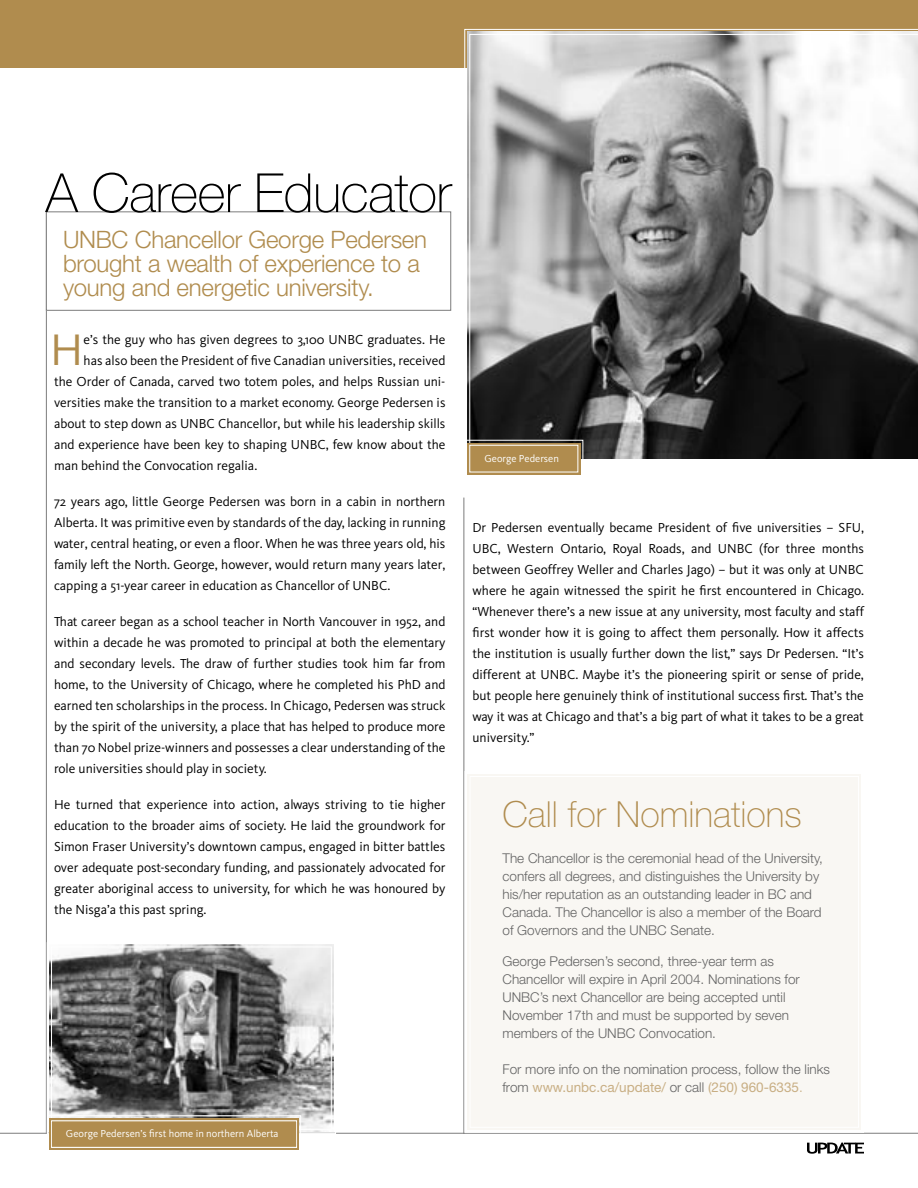
<style>
.page{position:relative;width:918px;height:1188px;background:#fff}
.page>*{position:absolute;margin:0;border:0;box-sizing:border-box;transform-origin:0 0}
.t1{font:100 54px "Helvetica Neue LT";letter-spacing:-.01em;color:#000}
.t2{font:45.75px "Kievit";color:#b08c4e}
.t3{font:100 36px "Helvetica Neue LT";color:#b08c4e}
.t4{font:300 24px/24px "Helvetica Neue LT";letter-spacing:-.01em;color:#b08c4e}
.t5{font:13.5px/21px "Kievit";color:#000;text-align:justify}
.t6{font:300 13.5px/18px "Helvetica Neue LT";color:#636363}
.t7{font:10.5px "Kievit";color:#fff}
.s1{font-weight:400;color:#c8ae83}
.s2{color:#c8ae83}
</style>
<div class="page">
<div style="left:0;top:0;width:918px;height:68px;background:#b08c4e"></div>
<hr style="left:464px;top:162px;width:1px;height:972px;background:#7c7c7c">
<hr style="left:46px;top:162px;width:1px;height:972px;background:#7c7c7c">
<hr style="left:0;top:1133px;width:918px;height:1px;background:#7c7c7c">
<svg style="left:807px;top:1142px;width:57px;height:12px"></svg>
<div style="left:21px;top:159px;width:53px;height:53px;background:#fff"></div>
<div style="left:464px;top:770px;width:401px;height:363px;background:#f9f7f3"></div>
<div style="left:470px;top:776px;width:389px;height:352px;border:1px solid #fff"></div>
<svg style="left:46px;top:942px;width:290px;height:192px;background:#7f7f7f"></svg>
<div style="left:51px;top:947px;width:281px;height:183px;border:1px solid #fff"></div>
<svg style="left:47px;top:1115px;width:254px;height:35px;background:#b4945d"></svg>
<div style="left:51px;top:1120px;width:246px;height:28px;border:1px solid #fff"></div>
<svg style="left:464px;top:28px;width:454px;height:115px"></svg>
<svg style="left:469px;top:34px;width:449px;height:425px;background:#929292"></svg>
<svg style="left:430px;top:143px;width:154px;height:355px"></svg>
<div style="left:469px;top:445px;width:109px;height:28px;border:1px solid #fff"></div>
<h1 class="t1" style="left:46px;top:162px;width:407px">A Career Educator</h1>
<h3 class="t4" style="left:63px;top:227px;width:366px">UNBC Chancellor George Pedersen brought a wealth of experience to a young and energetic university.</h3>
<h2 class="t2" style="left:50px;top:324px;width:35px">H</h2>
<p class="t5" style="left:84px;top:329px;width:363px">e’s the guy who has given degrees to 3,100 UNBC graduates. He</p>
<p class="t5" style="left:84px;top:350px;width:363px">has also been the President of five Canadian universities, received</p>
<p class="t5" style="left:54px;top:371px;width:393px">the Order of Canada, carved two totem poles, and helps Russian uni-</p>
<p class="t5" style="left:54px;top:392px;width:393px">versities make the transition to a market economy. George Pedersen is</p>
<p class="t5" style="left:54px;top:413px;width:393px">about to step down as UNBC Chancellor, but while his leadership skills</p>
<p class="t5" style="left:54px;top:434px;width:393px">and experience have been key to shaping UNBC, few know about the</p>
<p class="t5" style="left:54px;top:455px;width:205px">man behind the Convocation regalia.</p>
<p class="t5" style="left:54px;top:491px;width:393px">72 years ago, little George Pedersen was born in a cabin in northern Alberta. It was primitive even by standards of the day, lacking in running water, central heating, or even a floor. When he was three years old, his family left the North. George, however, would return many years later, capping a 51-year career in education as Chancellor of UNBC.</p>
<p class="t5" style="left:54px;top:611px;width:393px">That career began as a school teacher in North Vancouver in 1952, and within a decade he was promoted to principal at both the elementary and secondary levels. The draw of further studies took him far from home, to the University of Chicago, where he completed his PhD and earned ten scholarships in the process. In Chicago, Pedersen was struck by the spirit of the university, a place that has helped to produce more than 70 Nobel prize-winners and possesses a clear understanding of the role universities should play in society.</p>
<p class="t5" style="left:54px;top:794px;width:393px">He turned that experience into action, always striving to tie higher education to the broader aims of society. He laid the groundwork for Simon Fraser University’s downtown campus, engaged in bitter battles over adequate post-secondary funding, and passionately advocated for greater aboriginal access to university, for which he was honoured by the Nisga’a this past spring.</p>
<p class="t7" style="left:66px;top:1128px;width:214px">George Pedersen’s first home in northern Alberta</p>
<p class="t7" style="left:484px;top:452px;width:76px">George Pedersen</p>
<p class="t5" style="left:472px;top:517px;width:393px">Dr Pedersen eventually became President of five universities – SFU, UBC, Western Ontario, Royal Roads, and UNBC (for three months between Geoffrey Weller and Charles Jago) – but it was only at UNBC where he again witnessed the spirit he first encountered in Chicago. “Whenever there’s a new issue at any university, most faculty and staff first wonder how it is going to affect them personally. How it affects the institution is usually further down the list,” says Dr Pedersen. “It’s different at UNBC. Maybe it’s the pioneering spirit or sense of pride, but people here genuinely think of institutional success first. That’s the way it was at Chicago and that’s a big part of what it takes to be a great university.”</p>
<h3 class="t3" style="left:502px;top:793px;width:301px">Call for Nominations</h3>
<p class="t6" style="left:502px;top:849px;width:322px">The Chancellor is the ceremonial head of the University, confers all degrees, and distinguishes the University by his/her reputation as an outstanding leader in BC and Canada. The Chancellor is also a member of the Board of Governors and the UNBC Senate.</p>
<p class="t6" style="left:502px;top:952px;width:299px">George Pedersen’s second, three-year term as Chancellor will expire in April 2004. Nominations for UNBC’s next Chancellor are being accepted until November 17th and must be supported by seven members of the UNBC Convocation.</p>
<p class="t6" style="left:502px;top:1060px;width:329px">For more info on the nomination process, follow the links from <span class="s1">www.unbc.ca/update/</span> or call <span class="s1">(250) 960-6335</span><span class="s2">.</span></p>
</div>
